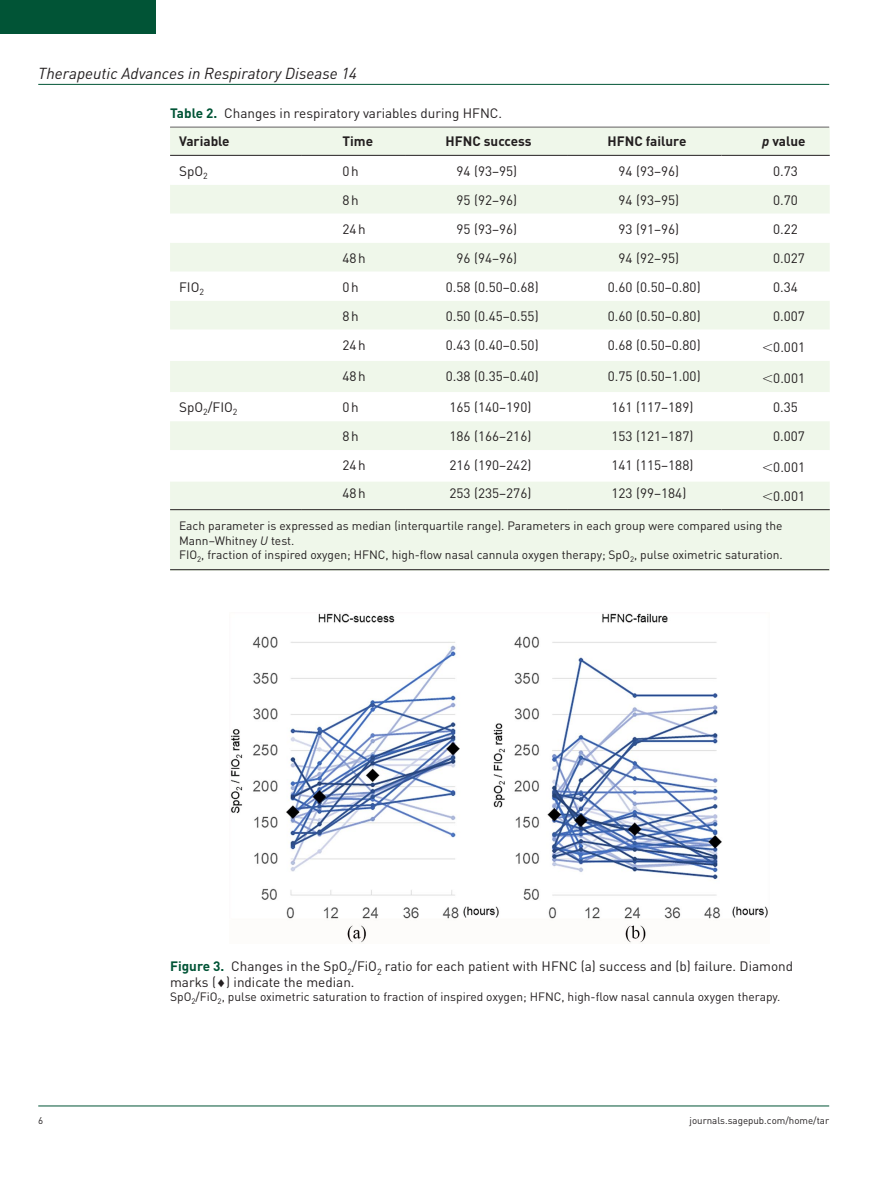
<style>
.page{position:relative;width:893px;height:1191px;background:#fff}
.page>*{position:absolute;margin:0;border:0;box-sizing:border-box;transform-origin:0 0}
.t1{font:italic 15.75px "DIN";color:#231f20}
.t2{font:13.5px/28.5px "DIN";color:#231f20}
.t3{font:700 13.5px "DIN";color:#231f20}
.t4{font:12px/14.2px "DIN";color:#231f20}
.t5{font:9.75px "DIN";color:#231f20}
.s1{font-weight:700;color:#015436}
.s2{font-weight:700}
.s3{font-style:italic}
</style>
<div class="page">
<hr style="left:38px;top:84px;width:791px;height:1px;background:#015436">
<hr style="left:38px;top:1105px;width:791px;height:1px;background:#015436">
<div style="left:0;top:0;width:155px;height:34px;background:#015436"></div>
<div style="left:170px;top:509px;width:659px;height:61px;background:#eff7ea"></div>
<hr style="left:170px;top:127px;width:659px;height:1px;background:#231f20">
<hr style="left:170px;top:569px;width:659px;height:1px;background:#231f20">
<div style="left:170px;top:128px;width:660px;height:381px;background:#eff7ea"></div>
<svg style="left:170px;top:156px;width:660px;height:325px"></svg>
<hr style="left:170px;top:155px;width:132px;height:1px;background:#231f20">
<hr style="left:302px;top:155px;width:103px;height:1px;background:#231f20">
<hr style="left:405px;top:155px;width:162px;height:1px;background:#231f20">
<hr style="left:567px;top:155px;width:154px;height:1px;background:#231f20">
<hr style="left:721px;top:155px;width:109px;height:1px;background:#231f20">
<hr style="left:170px;top:509px;width:132px;height:1px;background:#231f20">
<hr style="left:302px;top:509px;width:103px;height:1px;background:#231f20">
<hr style="left:405px;top:509px;width:162px;height:1px;background:#231f20">
<hr style="left:567px;top:509px;width:154px;height:1px;background:#231f20">
<hr style="left:721px;top:509px;width:109px;height:1px;background:#231f20">
<img style="left:230px;top:613px;width:538px;height:330px">
<svg style="left:763px;top:344px;width:9px;height:7px"></svg>
<svg style="left:763px;top:375px;width:9px;height:8px"></svg>
<svg style="left:763px;top:464px;width:9px;height:8px"></svg>
<svg style="left:763px;top:492px;width:9px;height:8px"></svg>
<p class="t1" style="left:38px;top:63px;width:320px">Therapeutic Advances in Respiratory Disease 14</p>
<p class="t2" style="left:179px;top:98px;width:325px;text-indent:-9px"><span class="s1">Table 2.</span> Changes in respiratory variables during HFNC.<br><span class="s2">Variable</span></p>
<p class="t3" style="left:342px;top:133px;width:32px">Time</p>
<p class="t3" style="left:446px;top:133px;width:88px">HFNC success</p>
<p class="t3" style="left:608px;top:133px;width:80px">HFNC failure</p>
<p class="t3" style="left:762px;top:133px;width:45px"><span class="s3">p</span> value</p>
<p class="t2" style="left:179px;top:156px;width:30px">SpO<sub>2</sub></p>
<p class="t2" style="left:342px;top:156px;width:18px">0h</p>
<p class="t2" style="left:457px;top:156px;width:62px">94 (93–95)</p>
<p class="t2" style="left:619px;top:156px;width:62px">94 (93–96)</p>
<p class="t2" style="left:773px;top:156px;width:26px">0.73</p>
<p class="t2" style="left:342px;top:185px;width:18px">8h</p>
<p class="t2" style="left:457px;top:185px;width:62px">95 (92–96)</p>
<p class="t2" style="left:619px;top:185px;width:62px">94 (93–95)</p>
<p class="t2" style="left:773px;top:185px;width:26px">0.70</p>
<p class="t2" style="left:342px;top:214px;width:25px">24h</p>
<p class="t2" style="left:457px;top:214px;width:62px">95 (93–96)</p>
<p class="t2" style="left:619px;top:214px;width:62px">93 (91–96)</p>
<p class="t2" style="left:773px;top:214px;width:26px">0.22</p>
<p class="t2" style="left:342px;top:243px;width:25px">48h</p>
<p class="t2" style="left:457px;top:243px;width:62px">96 (94–96)</p>
<p class="t2" style="left:619px;top:243px;width:62px">94 (92–95)</p>
<p class="t2" style="left:773px;top:243px;width:33px">0.027</p>
<p class="t2" style="left:179px;top:272px;width:26px">FIO<sub>2</sub></p>
<p class="t2" style="left:342px;top:272px;width:18px">0h</p>
<p class="t2" style="left:446px;top:272px;width:94px">0.58 (0.50–0.68)</p>
<p class="t2" style="left:608px;top:272px;width:94px">0.60 (0.50–0.80)</p>
<p class="t2" style="left:773px;top:272px;width:26px">0.34</p>
<p class="t2" style="left:342px;top:301px;width:18px">8h</p>
<p class="t2" style="left:446px;top:301px;width:94px">0.50 (0.45–0.55)</p>
<p class="t2" style="left:608px;top:301px;width:94px">0.60 (0.50–0.80)</p>
<p class="t2" style="left:773px;top:301px;width:33px">0.007</p>
<p class="t2" style="left:342px;top:330px;width:25px">24h</p>
<p class="t2" style="left:446px;top:330px;width:94px">0.43 (0.40–0.50)</p>
<p class="t2" style="left:608px;top:330px;width:94px">0.68 (0.50–0.80)</p>
<p class="t2" style="left:773px;top:332px;width:33px">0.001</p>
<p class="t2" style="left:342px;top:361px;width:25px">48h</p>
<p class="t2" style="left:446px;top:361px;width:94px">0.38 (0.35–0.40)</p>
<p class="t2" style="left:608px;top:361px;width:94px">0.75 (0.50–1.00)</p>
<p class="t2" style="left:773px;top:364px;width:33px">0.001</p>
<p class="t2" style="left:179px;top:393px;width:60px">SpO<sub>2</sub>/FIO<sub>2</sub></p>
<p class="t2" style="left:342px;top:393px;width:18px">0h</p>
<p class="t2" style="left:449px;top:393px;width:83px">165 (140–190)</p>
<p class="t2" style="left:611px;top:393px;width:83px">161 (117–189)</p>
<p class="t2" style="left:773px;top:393px;width:26px">0.35</p>
<p class="t2" style="left:342px;top:422px;width:18px">8h</p>
<p class="t2" style="left:449px;top:422px;width:83px">186 (166–216)</p>
<p class="t2" style="left:611px;top:422px;width:83px">153 (121–187)</p>
<p class="t2" style="left:773px;top:422px;width:33px">0.007</p>
<p class="t2" style="left:342px;top:451px;width:25px">24h</p>
<p class="t2" style="left:449px;top:451px;width:83px">216 (190–242)</p>
<p class="t2" style="left:611px;top:451px;width:83px">141 (115–188)</p>
<p class="t2" style="left:773px;top:453px;width:33px">0.001</p>
<p class="t2" style="left:342px;top:479px;width:25px">48h</p>
<p class="t2" style="left:449px;top:479px;width:83px">253 (235–276)</p>
<p class="t2" style="left:611px;top:479px;width:76px">123 (99–184)</p>
<p class="t2" style="left:773px;top:481px;width:33px">0.001</p>
<p class="t4" style="left:179px;top:518px;width:605px">Each parameter is expressed as median (interquartile range). Parameters in each group were compared using the<br>Mann–Whitney <span class="s3">U</span> test.<br>FIO<sub>2</sub>, fraction of inspired oxygen; HFNC, high-flow nasal cannula oxygen therapy; SpO<sub>2</sub>, pulse oximetric saturation.</p>
<p class="t2" style="left:170px;top:958px;width:625px;line-height:15.8px"><span class="s1">Figure 3.</span> Changes in the SpO<sub>2</sub>/FiO<sub>2</sub> ratio for each patient with HFNC (a) success and (b) failure. Diamond marks (♦) indicate the median.</p>
<p class="t4" style="left:170px;top:989px;width:612px">SpO<sub>2</sub>/FiO<sub>2</sub>, pulse oximetric saturation to fraction of inspired oxygen; HFNC, high-flow nasal cannula oxygen therapy.</p>
<p class="t5" style="left:38px;top:1114px;width:7px">6</p>
<p class="t5" style="left:689px;top:1114px;width:141px">journals.sagepub.com/home/tar</p>
</div>
